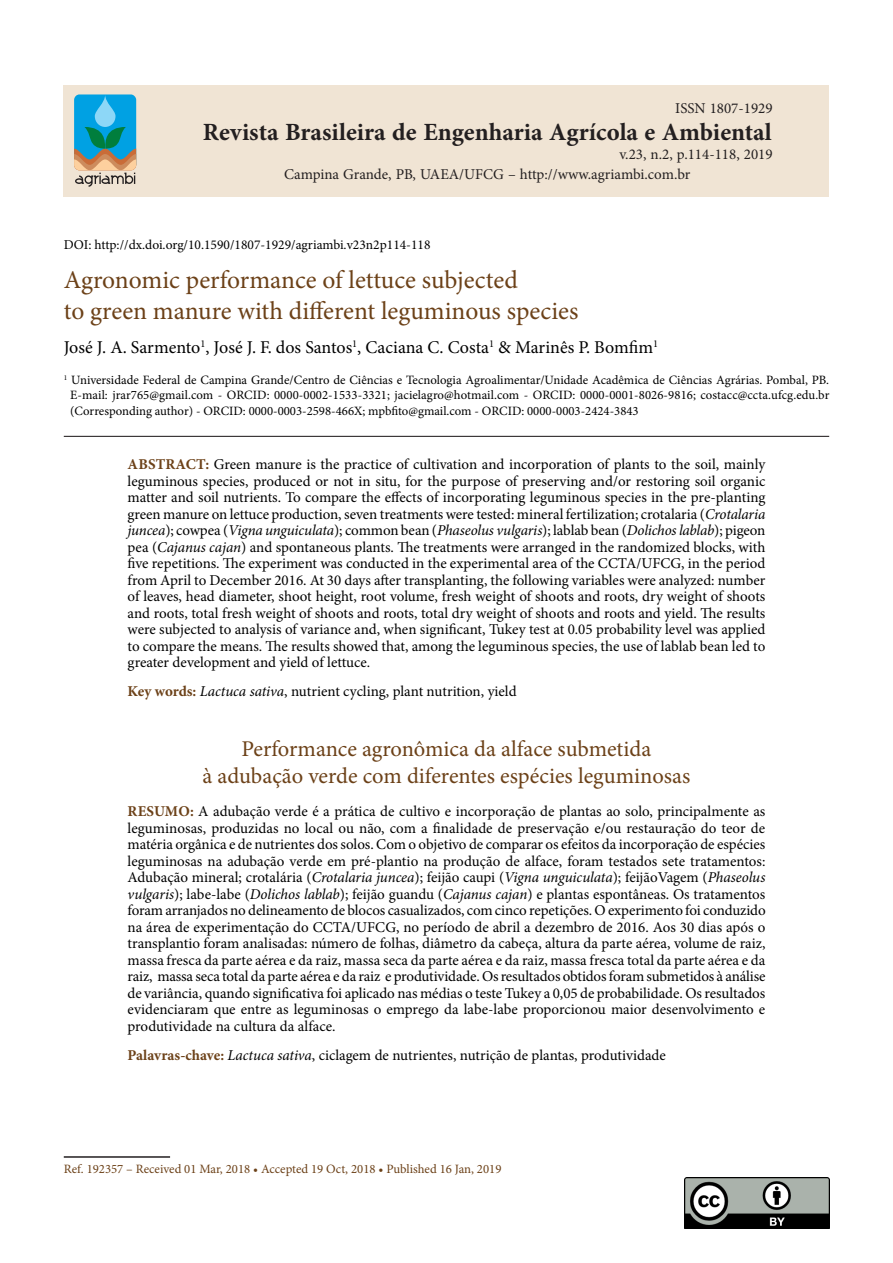
<style>
.page{position:relative;width:893px;height:1263px;background:#fff}
.page>*{position:absolute;margin:0;border:0;box-sizing:border-box;transform-origin:0 0}
.Titulo_RBEAA{font:25.5px "Minion Pro";color:#6c4118}
.Corpo_do_Texto{font:700 24.75px "Minion Pro";letter-spacing:-.005em;color:#231f20}
.Texto_Resumo_RBEAA{font:22.5px "Minion Pro";color:#6c4118}
.Autores_RBEAA{font:18px "Minion Pro";color:#000}
.Texto_Resumo_RBEAA-2{font:15px/16.5px "Minion Pro";color:#000;text-align:justify}
.Corpo_do_Texto-2{font:15px "Minion Pro";color:#231f20}
.t1{font:13.5px "Minion Pro";color:#000}
.t2{font:12.75px/15.3px "Minion Pro";color:#000;text-align:justify}
.t3{font:12.75px "Minion Pro";color:#6c4118}
.s1{font-weight:700;color:#6c4118}
.s2{font-style:italic}
</style>
<div class="page">
<div style="left:64px;top:85px;width:765px;height:111px;background:#f0e4d4"></div>
<svg style="left:74px;top:94px;width:62px;height:93px;background:#54a3b5"></svg>
<hr style="left:64px;top:436px;width:765px;height:1px;background:#231f20">
<hr style="left:64px;top:1156px;width:106px;height:2px;background:#231f20">
<img style="left:684px;top:1178px;width:145px;height:51px">
<p class="Corpo_do_Texto-2" style="left:675px;top:99px;width:99px">ISSN 1807-1929</p>
<p class="Corpo_do_Texto-2" style="left:619px;top:145px;width:155px">v.23, n.2, p.114-118, 2019</p>
<p class="Corpo_do_Texto" style="left:203px;top:115px;width:570px">Revista Brasileira de Engenharia Agrícola e Ambiental</p>
<p class="Corpo_do_Texto-2" style="left:284px;top:164px;width:408px">Campina Grande, PB, UAEA/UFCG – http://www.agriambi.com.br</p>
<p class="t1" style="left:64px;top:235px;width:368px">DOI: http://dx.doi.org/10.1590/1807-1929/agriambi.v23n2p114-118</p>
<p class="Titulo_RBEAA" style="left:64px;top:263px;width:456px">Agronomic performance of lettuce subjected</p>
<p class="Titulo_RBEAA" style="left:64px;top:294px;width:516px">to green manure with different leguminous species</p>
<p class="Autores_RBEAA" style="left:64px;top:336px;width:596px">José J. A. Sarmento<sup>1</sup>, José J. F. dos Santos<sup>1</sup>, Caciana C. Costa<sup>1</sup> &amp; Marinês P. Bomfim<sup>1</sup></p>
<p class="t2" style="left:70px;top:372px;width:761px;text-indent:-6px"><sup>1</sup> Universidade Federal de Campina Grande/Centro de Ciências e Tecnologia Agroalimentar/Unidade Acadêmica de Ciências Agrárias. Pombal, PB.<br>E-mail: jrar765@gmail.com - ORCID: 0000-0002-1533-3321; jacielagro@hotmail.com - ORCID: 0000-0001-8026-9816; costacc@ccta.ufcg.edu.br (Corresponding author) - ORCID: 0000-0003-2598-466X; mpbfito@gmail.com - ORCID: 0000-0003-2424-3843</p>
<p class="Texto_Resumo_RBEAA-2" style="left:128px;top:456px;width:639px"><span class="s1">ABSTRACT:</span> Green manure is the practice of cultivation and incorporation of plants to the soil, mainly leguminous species, produced or not in situ, for the purpose of preserving and/or restoring soil organic matter and soil nutrients. To compare the effects of incorporating leguminous species in the pre-planting green manure on lettuce production, seven treatments were tested: mineral fertilization; crotalaria (<span class="s2">Crotalaria juncea</span>); cowpea (<span class="s2">Vigna unguiculata</span>); common bean (<span class="s2">Phaseolus vulgaris</span>); lablab bean (<span class="s2">Dolichos lablab</span>); pigeon pea (<span class="s2">Cajanus cajan</span>) and spontaneous plants. The treatments were arranged in the randomized blocks, with five repetitions. The experiment was conducted in the experimental area of the CCTA/UFCG, in the period from April to December 2016. At 30 days after transplanting, the following variables were analyzed: number of leaves, head diameter, shoot height, root volume, fresh weight of shoots and roots, dry weight of shoots and roots, total fresh weight of shoots and roots, total dry weight of shoots and roots and yield. The results were subjected to analysis of variance and, when significant, Tukey test at 0.05 probability level was applied to compare the means. The results showed that, among the leguminous species, the use of lablab bean led to greater development and yield of lettuce.</p>
<p class="Texto_Resumo_RBEAA-2" style="left:128px;top:683px;width:391px"><span class="s1">Key words:</span> <span class="s2">Lactuca sativa</span>, nutrient cycling, plant nutrition, yield</p>
<p class="Texto_Resumo_RBEAA" style="left:241px;top:734px;width:411px">Performance agronômica da alface submetida</p>
<p class="Texto_Resumo_RBEAA" style="left:203px;top:761px;width:489px">à adubação verde com diferentes espécies leguminosas</p>
<p class="Texto_Resumo_RBEAA-2" style="left:128px;top:803px;width:640px"><span class="s1">RESUMO:</span> A adubação verde é a prática de cultivo e incorporação de plantas ao solo, principalmente as leguminosas, produzidas no local ou não, com a finalidade de preservação e/ou restauração do teor de matéria orgânica e de nutrientes dos solos. Com o objetivo de comparar os efeitos da incorporação de espécies leguminosas na adubação verde em pré-plantio na produção de alface, foram testados sete tratamentos:<br>Adubação mineral; crotalária (<span class="s2">Crotalaria juncea</span>); feijão caupi (<span class="s2">Vigna unguiculata</span>); feijãoVagem (<span class="s2">Phaseolus vulgaris</span>); labe-labe (<span class="s2">Dolichos lablab</span>); feijão guandu (<span class="s2">Cajanus cajan</span>) e plantas espontâneas. Os tratamentos foram arranjados no delineamento de blocos casualizados, com cinco repetições. O experimento foi conduzido na área de experimentação do CCTA/UFCG, no período de abril a dezembro de 2016. Aos 30 dias após o transplantio foram analisadas: número de folhas, diâmetro da cabeça, altura da parte aérea, volume de raiz, massa fresca da parte aérea e da raiz, massa seca da parte aérea e da raiz, massa fresca total da parte aérea e da raiz, massa seca total da parte aérea e da raiz e produtividade. Os resultados obtidos foram submetidos à análise de variância, quando significativa foi aplicado nas médias o teste Tukey a 0,05 de probabilidade. Os resultados evidenciaram que entre as leguminosas o emprego da labe-labe proporcionou maior desenvolvimento e produtividade na cultura da alface.</p>
<p class="Texto_Resumo_RBEAA-2" style="left:128px;top:1047px;width:540px"><span class="s1">Palavras-chave:</span> <span class="s2">Lactuca sativa</span>, ciclagem de nutrientes, nutrição de plantas, produtividade</p>
<p class="t3" style="left:64px;top:1160px;width:439px">Ref. 192357 – Received 01 Mar, 2018 • Accepted 19 Oct, 2018 • Published 16 Jan, 2019</p>
</div>
